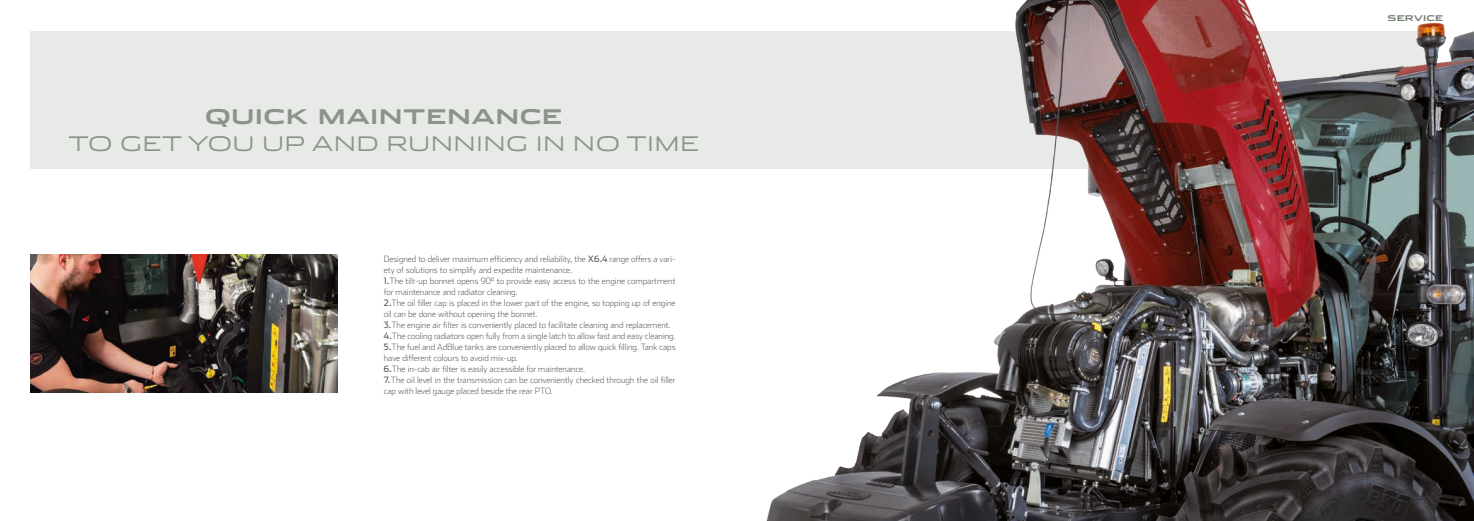
<style>
.page{position:relative;width:1474px;height:521px;background:#fff}
.page>*{position:absolute;margin:0;border:0;box-sizing:border-box;transform-origin:0 0}
.t1{font:300 20.12px "Stainless Ext";letter-spacing:.02em;color:#8c948a}
.t2{font:700 20.12px "Stainless Ext";letter-spacing:.02em;color:#8c948a}
.t3{font:200 8.75px/10.9px "Stainless";color:#525b50}
.t4{font:700 7.88px "Stainless Ext";letter-spacing:.02em;color:#757e72}
.s1{font-weight:400}
</style>
<div class="page">
<div style="left:31px;top:31px;width:1401px;height:138px;background:#e8eae8"></div>
<img style="left:31px;top:255px;width:307px;height:138px">
<img style="left:766px;top:0;width:707px;height:521px">
<h1 class="t2" style="left:205px;top:105px;width:359px">QUICK MAINTENANCE</h1>
<h1 class="t1" style="left:68px;top:132px;width:632px">TO GET YOU UP AND RUNNING IN NO TIME</h1>
<p class="t3" style="left:384px;top:254px;width:293px">Designed to deliver maximum efficiency and reliability, the <span class="s1">X6.4</span> range offers a vari&shy;ety of solutions to simplify and expedite maintenance.<br><span class="s1">1.</span>The tilt-up bonnet opens 90° to provide easy access to the engine compartment for maintenance and radiator cleaning.<br><span class="s1">2.</span>The oil filler cap is placed in the lower part of the engine, so topping up of engine oil can be done without opening the bonnet.<br><span class="s1">3.</span>The engine air filter is conveniently placed to facilitate cleaning and replacement.<br><span class="s1">4.</span>The cooling radiators open fully from a single latch to allow fast and easy cleaning.<br><span class="s1">5.</span>The fuel and AdBlue tanks are conveniently placed to allow quick filling. Tank caps have different colours to avoid mix-up.<br><span class="s1">6.</span>The in-cab air filter is easily accessible for maintenance.<br><span class="s1">7.</span>The oil level in the transmission can be conveniently checked through the oil filler cap with level gauge placed beside the rear PTO.</p>
<p class="t4" style="left:1387px;top:14px;width:57px">SERVICE</p>
</div>
